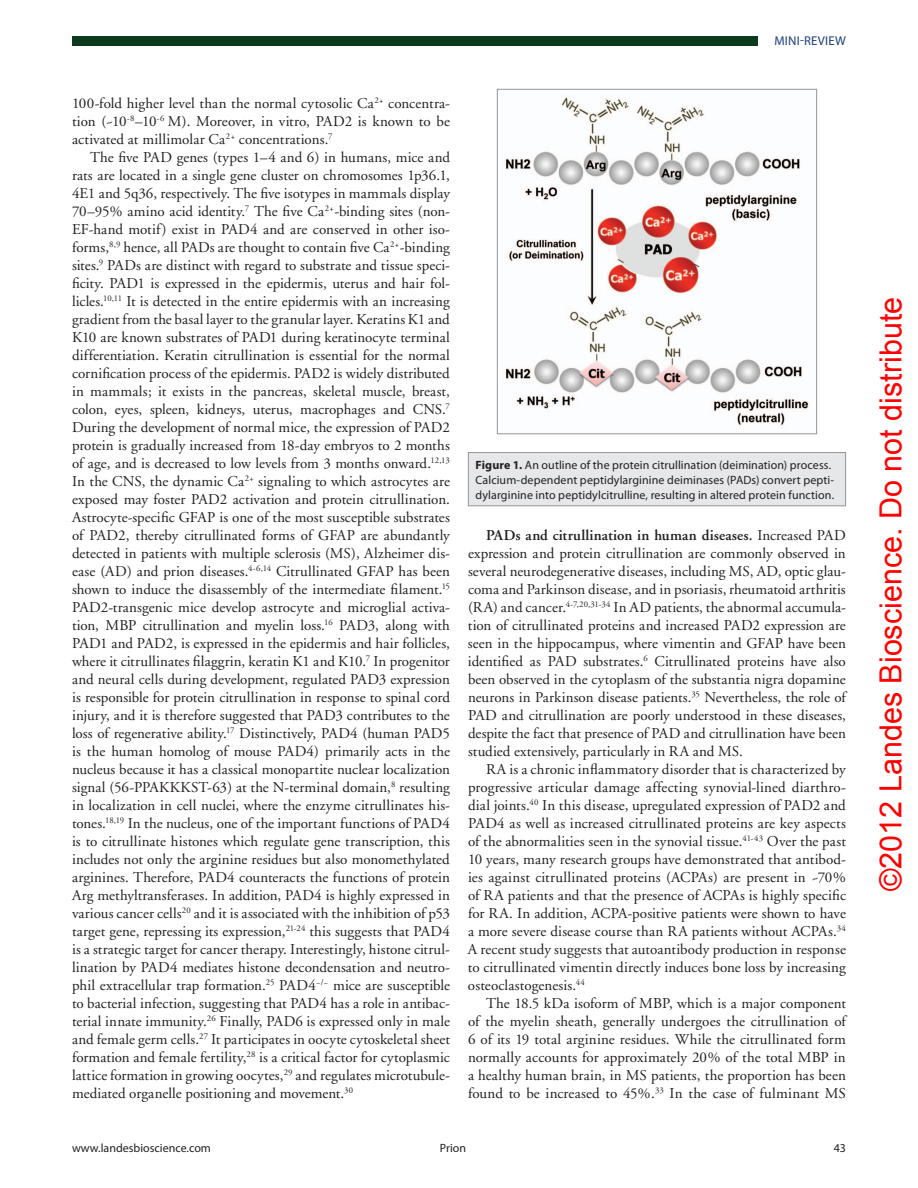
<style>
.page{position:relative;width:918px;height:1188px;background:#fff}
.page>*{position:absolute;margin:0;border:0;box-sizing:border-box;transform-origin:0 0}
.t1{font:30.45px "Arial";color:#f00}
.t2{font:15px/18px "Adobe Garamond";letter-spacing:.005em;color:#231f20;text-align:justify}
.t3{font:12.75px "Myriad Pro";letter-spacing:.02em;color:#193f7c}
.t4{font:12px/15px "Myriad Pro";letter-spacing:.005em;color:#231f20}
.s1{font-weight:700}
.s2{font-weight:600}
</style>
<div class="page">
<div style="left:72px;top:36px;width:685px;height:10px;background:#0b3b1c"></div>
<img style="left:505px;top:97px;width:304px;height:329px">
<div style="left:497px;top:89px;width:320px;height:345px;border:1px solid #939598"></div>
<div style="left:468px;top:453px;width:378px;height:53px;background:#e6e7e9"></div>
<div style="left:468px;top:452px;width:378px;height:54px;border:1px solid #939598"></div>
<p class="t3" style="left:774px;top:32px;width:73px">Mini-REVIEW</p>
<p class="t2" style="left:72px;top:95px;width:379px">100-fold higher level than the normal cytosolic Ca<sup>2+</sup> concentra&shy;tion (~10<sup>-8</sup>–10<sup>-6</sup> M). Moreover, in vitro, PAD2 is known to be activated at millimolar Ca<sup>2+</sup> concentrations.<sup>7</sup></p>
<p class="t2" style="left:72px;top:149px;width:380px;text-indent:18px">The five PAD genes (types 1–4 and 6) in humans, mice and rats are located in a single gene cluster on chromosomes 1p36.1, 4E1 and 5q36, respectively. The five isotypes in mammals display 70–95% amino acid identity.<sup>7</sup> The five Ca<sup>2+</sup>-binding sites (non-EF-hand motif) exist in PAD4 and are conserved in other iso&shy;forms,<sup>8,9</sup> hence, all PADs are thought to contain five Ca<sup>2+</sup>-binding sites.<sup>9</sup> PADs are distinct with regard to substrate and tissue speci&shy;ficity. PAD1 is expressed in the epidermis, uterus and hair fol&shy;licles.<sup>10,11</sup> It is detected in the entire epidermis with an increasing gradient from the basal layer to the granular layer. Keratins K1 and K10 are known substrates of PAD1 during keratinocyte terminal differentiation. Keratin citrullination is essential for the normal cornification process of the epidermis. PAD2 is widely distributed in mammals; it exists in the pancreas, skeletal muscle, breast, colon, eyes, spleen, kidneys, uterus, macrophages and CNS.<sup>7<br></sup>During the development of normal mice, the expression of PAD2 protein is gradually increased from 18-day embryos to 2 months of age, and is decreased to low levels from 3 months onward.<sup>12,13<br></sup>In the CNS, the dynamic Ca<sup>2+</sup> signaling to which astrocytes are exposed may foster PAD2 activation and protein citrullination.<br>Astrocyte-specific GFAP is one of the most susceptible substrates of PAD2, thereby citrullinated forms of GFAP are abundantly detected in patients with multiple sclerosis (MS), Alzheimer dis&shy;ease (AD) and prion diseases.<sup>4-6,14</sup> Citrullinated GFAP has been shown to induce the disassembly of the intermediate filament.<sup>15<br></sup>PAD2-transgenic mice develop astrocyte and microglial activa&shy;tion, MBP citrullination and myelin loss.<sup>16</sup> PAD3, along with PAD1 and PAD2, is expressed in the epidermis and hair follicles, where it citrullinates filaggrin, keratin K1 and K10.<sup>7</sup> In progenitor and neural cells during development, regulated PAD3 expression is responsible for protein citrullination in response to spinal cord injury, and it is therefore suggested that PAD3 contributes to the loss of regenerative ability.<sup>17</sup> Distinctively, PAD4 (human PAD5 is the human homolog of mouse PAD4) primarily acts in the nucleus because it has a classical monopartite nuclear localization signal (56-PPAKKKST-63) at the N-terminal domain,<sup>8</sup> resulting in localization in cell nuclei, where the enzyme citrullinates his&shy;tones.<sup>18,19</sup> In the nucleus, one of the important functions of PAD4 is to citrullinate histones which regulate gene transcription, this includes not only the arginine residues but also monomethylated arginines. Therefore, PAD4 counteracts the functions of protein Arg methyltransferases. In addition, PAD4 is highly expressed in various cancer cells<sup>20</sup> and it is associated with the inhibition of p53 target gene, repressing its expression,<sup>21-24</sup> this suggests that PAD4 is a strategic target for cancer therapy. Interestingly, histone citrul&shy;lination by PAD4 mediates histone decondensation and neutro&shy;phil extracellular trap formation.<sup>25</sup> PAD4<sup>−/−</sup> mice are susceptible to bacterial infection, suggesting that PAD4 has a role in antibac&shy;terial innate immunity.<sup>26</sup> Finally, PAD6 is expressed only in male and female germ cells.<sup>27</sup> It participates in oocyte cytoskeletal sheet formation and female fertility,<sup>28</sup> is a critical factor for cytoplasmic lattice formation in growing oocytes,<sup>29</sup> and regulates microtubule&shy;mediated organelle positioning and movement.<sup>30</sup></p>
<p class="t4" style="left:475px;top:457px;width:360px"><span class="s1">Figure 1.</span> An outline of the protein citrullination (deimination) process.<br>Calcium-dependent peptidylarginine deiminases (PADs) convert pepti&shy;dylarginine into peptidylcitrulline, resulting in altered protein function.</p>
<p class="t2" style="left:468px;top:527px;width:379px;text-indent:18px"><span class="s2">PADs and citrullination in human diseases.</span> Increased PAD expression and protein citrullination are commonly observed in several neurodegenerative diseases, including MS, AD, optic glau&shy;coma and Parkinson disease, and in psoriasis, rheumatoid arthritis (RA) and cancer.<sup>4-7,20,31-34</sup> In AD patients, the abnormal accumula&shy;tion of citrullinated proteins and increased PAD2 expression are seen in the hippocampus, where vimentin and GFAP have been identified as PAD substrates.<sup>6</sup> Citrullinated proteins have also been observed in the cytoplasm of the substantia nigra dopamine neurons in Parkinson disease patients.<sup>35</sup> Nevertheless, the role of PAD and citrullination are poorly understood in these diseases, despite the fact that presence of PAD and citrullination have been studied extensively, particularly in RA and MS.</p>
<p class="t2" style="left:468px;top:761px;width:380px;text-indent:18px">RA is a chronic inflammatory disorder that is characterized by progressive articular damage affecting synovial-lined diarthro&shy;dial joints.<sup>40</sup> In this disease, upregulated expression of PAD2 and PAD4 as well as increased citrullinated proteins are key aspects of the abnormalities seen in the synovial tissue.<sup>41-43</sup> Over the past 10 years, many research groups have demonstrated that antibod&shy;ies against citrullinated proteins (ACPAs) are present in ~70% of RA patients and that the presence of ACPAs is highly specific for RA. In addition, ACPA-positive patients were shown to have a more severe disease course than RA patients without ACPAs.<sup>34<br></sup>A recent study suggests that autoantibody production in response to citrullinated vimentin directly induces bone loss by increasing osteoclastogenesis.<sup>44</sup></p>
<p class="t2" style="left:468px;top:995px;width:379px;text-indent:18px">The 18.5 kDa isoform of MBP, which is a major component of the myelin sheath, generally undergoes the citrullination of 6 of its 19 total arginine residues. While the citrullinated form normally accounts for approximately 20% of the total MBP in a healthy human brain, in MS patients, the proportion has been found to be increased to 45%.<sup>33</sup> In the case of fulminant MS</p>
<p class="t4" style="left:72px;top:1140px;width:140px">www.landesbioscience.com</p>
<p class="t4" style="left:440px;top:1140px;width:28px">Prion</p>
<p class="t4" style="left:834px;top:1140px;width:14px">43</p>
<h1 class="t1" style="left:871px;top:891px;width:595px;rotate:-90deg">©2012 Landes Bioscience. Do not distribute</h1>
</div>
